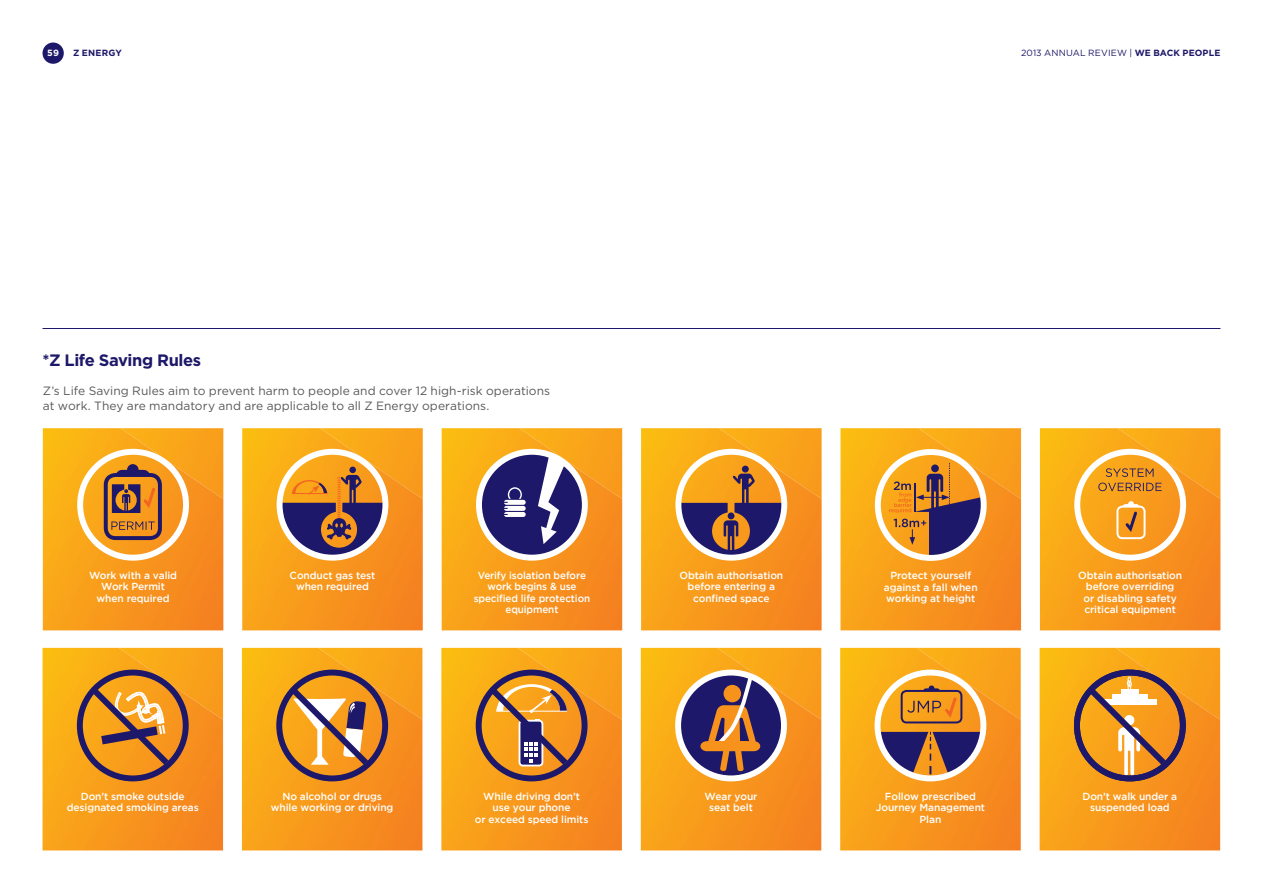
<style>
.page{position:relative;width:1263px;height:893px;background:#fff}
.page>*{position:absolute;margin:0;border:0;box-sizing:border-box;transform-origin:0 0}
.t1{font:700 16.5px "Gotham";letter-spacing:-.025em;color:#1d1869}
.t2{font:12px/15px "Gotham";letter-spacing:.005em;color:#58585b}
.t3{font:500 10.2px/11.4px "Gotham";letter-spacing:-.01em;color:#fff;text-align:center}
.t4{font:9px "Gotham";letter-spacing:.015em;color:#1d1869}
.t5{font:700 9px "Gotham";letter-spacing:.025em;color:#1d1869}
.t6{font:700 9px "Gotham";color:#fff}
.s1{font-weight:700}
</style>
<div class="page">
<div style="left:43px;top:43px;width:21px;height:21px;background:#1d1869;border-radius:50%"></div>
<img style="left:43px;top:428px;width:180px;height:202px">
<div style="left:77px;top:449px;width:112px;height:112px;border:6px solid #fff;border-radius:50%"></div>
<svg style="left:116px;top:464px;width:34px;height:9px"></svg>
<div style="left:104px;top:473px;width:58px;height:67px;border:4px solid #1d1869;border-radius:10px"></div>
<svg style="left:112px;top:484px;width:45px;height:29px"></svg>
<svg style="left:111px;top:521px;width:44px;height:9px"></svg>
<img style="left:441px;top:648px;width:181px;height:202px">
<div style="left:476px;top:670px;width:111px;height:111px;border:6px solid #1d1869;border-radius:50%"></div>
<svg style="left:485px;top:682px;width:89px;height:89px;background:#c58842"></svg>
<img style="left:641px;top:648px;width:180px;height:202px">
<svg style="left:678px;top:672px;width:106px;height:106px;background:#403c80"></svg>
<svg style="left:700px;top:673px;width:60px;height:98px;background:#76535c"></svg>
<div style="left:675px;top:670px;width:112px;height:111px;border:6px solid #fff;border-radius:50%"></div>
<div style="left:711px;top:741px;width:37px;height:6px;background:#f7931d"></div>
<img style="left:840px;top:648px;width:181px;height:202px">
<svg style="left:877px;top:732px;width:106px;height:46px;background:#825f5e"></svg>
<div style="left:874px;top:670px;width:112px;height:111px;border:6px solid #fff;border-radius:50%"></div>
<div style="left:901px;top:690px;width:61px;height:33px;border:2px solid #1d1869;border-radius:5px"></div>
<svg style="left:907px;top:685px;width:52px;height:36px;background:#db8c25"></svg>
<img style="left:242px;top:428px;width:181px;height:202px">
<div style="left:277px;top:449px;width:111px;height:112px;border:6px solid #fff;border-radius:50%"></div>
<svg style="left:280px;top:467px;width:105px;height:88px;background:#a37455"></svg>
<img style="left:442px;top:428px;width:180px;height:202px">
<div style="left:479px;top:452px;width:106px;height:106px;background:#1d1869;border-radius:50%"></div>
<svg style="left:538px;top:454px;width:27px;height:90px"></svg>
<div style="left:476px;top:449px;width:112px;height:112px;border:6px solid #fff;border-radius:50%"></div>
<div style="left:504px;top:500px;width:22px;height:5px;background:#fff;border-radius:2px"></div>
<div style="left:504px;top:506px;width:22px;height:5px;background:#fff;border-radius:2px"></div>
<div style="left:504px;top:512px;width:22px;height:5px;background:#fff;border-radius:2px"></div>
<svg style="left:508px;top:487px;width:14px;height:12px"></svg>
<img style="left:641px;top:428px;width:181px;height:202px">
<div style="left:742px;top:466px;width:7px;height:6px;background:#1d1869;border-radius:50%"></div>
<svg style="left:678px;top:474px;width:106px;height:84px;background:#9e6e4e"></svg>
<div style="left:675px;top:449px;width:112px;height:112px;border:6px solid #fff;border-radius:50%"></div>
<img style="left:840px;top:428px;width:181px;height:202px">
<svg style="left:894px;top:519px;width:32px;height:26px"></svg>
<svg style="left:929px;top:513px;width:55px;height:45px;background:#5e486c"></svg>
<div style="left:875px;top:449px;width:112px;height:112px;border:6px solid #fff;border-radius:50%"></div>
<svg style="left:889px;top:463px;width:95px;height:50px;background:#c5863e"></svg>
<img style="left:1040px;top:428px;width:180px;height:202px">
<div style="left:1074px;top:449px;width:112px;height:112px;border:6px solid #fff;border-radius:50%"></div>
<svg style="left:1098px;top:483px;width:63px;height:8px"></svg>
<svg style="left:1106px;top:468px;width:47px;height:9px"></svg>
<div style="left:1116px;top:506px;width:29px;height:33px;border:2px solid #fff;border-radius:5px"></div>
<svg style="left:1122px;top:501px;width:17px;height:34px"></svg>
<img style="left:1040px;top:648px;width:180px;height:202px">
<svg style="left:1083px;top:677px;width:89px;height:98px;background:#d69746"></svg>
<div style="left:1074px;top:670px;width:112px;height:111px;border:6px solid #1d1869;border-radius:50%"></div>
<img style="left:43px;top:648px;width:180px;height:202px">
<svg style="left:86px;top:682px;width:89px;height:89px;background:#ce8b3a"></svg>
<div style="left:77px;top:670px;width:112px;height:111px;border:6px solid #1d1869;border-radius:50%"></div>
<img style="left:242px;top:648px;width:180px;height:202px">
<svg style="left:286px;top:682px;width:88px;height:89px;background:#ce944f"></svg>
<div style="left:276px;top:670px;width:112px;height:111px;border:6px solid #1d1869;border-radius:50%"></div>
<hr style="left:43px;top:328px;width:1177px;height:1px;background:#1d1869">
<p class="t6" style="left:47px;top:48px;width:13px">59</p>
<p class="t5" style="left:73px;top:48px;width:50px">Z ENERGY</p>
<p class="t4" style="left:1021px;top:48px;width:201px">2013 ANNUAL REVIEW | <span class="s1">WE BACK PEOPLE</span></p>
<h1 class="t1" style="left:43px;top:351px;width:160px">*Z Life Saving Rules</h1>
<p class="t2" style="left:43px;top:383px;width:509px">Z’s Life Saving Rules aim to prevent harm to people and cover 12 high-risk operations at work. They are mandatory and are applicable to all Z Energy operations.</p>
<p class="t3" style="left:89px;top:569px;width:90px">Work with a valid<br>Work Permit when required</p>
<p class="t3" style="left:290px;top:569px;width:87px">Conduct gas test when required</p>
<p class="t3" style="left:474px;top:569px;width:118px">Verify isolation before work begins &amp; use specified life protection equipment</p>
<p class="t3" style="left:679px;top:569px;width:105px">Obtain authorisation before entering a confined space</p>
<p class="t3" style="left:884px;top:570px;width:95px">Protect yourself against a fall when working at height</p>
<p class="t3" style="left:1078px;top:569px;width:105px">Obtain authorisation before overriding<br>or disabling safety critical equipment</p>
<p class="t3" style="left:67px;top:790px;width:133px">Don’t smoke outside designated smoking areas</p>
<p class="t3" style="left:271px;top:790px;width:124px">No alcohol or drugs while working or driving</p>
<p class="t3" style="left:475px;top:790px;width:115px">While driving don’t use your phone<br>or exceed speed limits</p>
<p class="t3" style="left:705px;top:790px;width:54px">Wear your seat belt</p>
<p class="t3" style="left:876px;top:790px;width:111px">Follow prescribed<br>Journey Management<br>Plan</p>
<p class="t3" style="left:1082px;top:790px;width:96px">Don’t walk under a suspended load</p>
</div>
